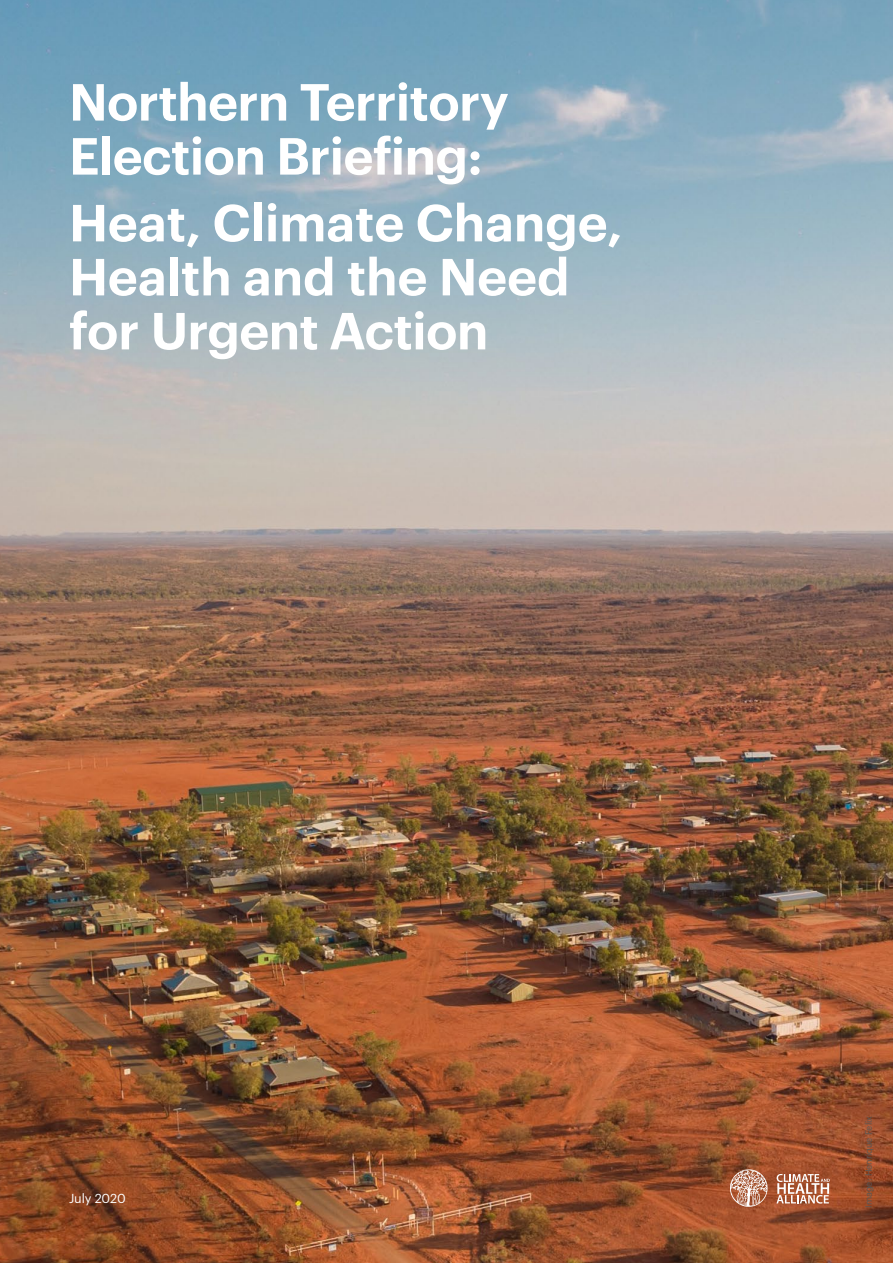
<style>
.page{position:relative;width:893px;height:1263px;background:#fff}
.page>*{position:absolute;margin:0;border:0;box-sizing:border-box;transform-origin:0 0}
.t1{font:600 51px/54px "Graphik";letter-spacing:-.01em;color:#fff}
.t2{font:12.75px "Graphik";letter-spacing:-.01em;color:#fff}
.t3{font:9px "Graphik";color:#575756}
</style>
<div class="page">
<img style="left:0;top:0;width:893px;height:1263px">
<svg style="left:776px;top:1174px;width:54px;height:29px"></svg>
<svg style="left:730px;top:1169px;width:37px;height:38px"></svg>
<p class="t1" style="left:69px;top:71px;width:441px">Northern Territory<br>Election Briefing:</p>
<p class="t1" style="left:69px;top:191px;width:555px">Heat, Climate Change,<br>Health and the Need for Urgent Action</p>
<p class="t2" style="left:69px;top:1189px;width:58px">July 2020</p>
<p class="t3" style="left:862px;top:1208px;width:93px;rotate:-90deg">Image: Henrique Felix</p>
</div>
